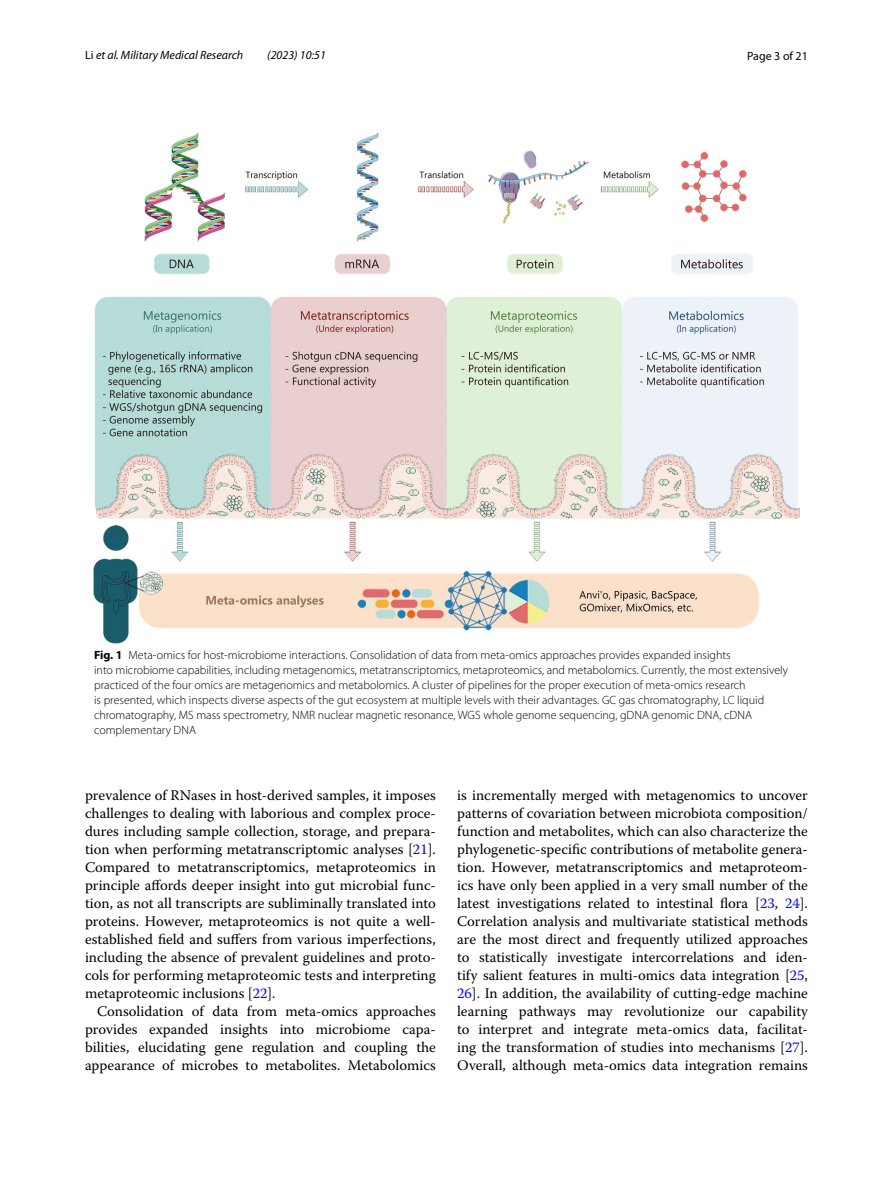
<style>
.page{position:relative;width:893px;height:1187px;background:#fff}
.page>*{position:absolute;margin:0;border:0;box-sizing:border-box;transform-origin:0 0}
.t1{font:14.7px/18px "Warnock Pro";color:#000;text-align:justify}
.t2{font:300 12px/15px "Myriad Pro";color:#000}
.t3{font:italic 12px "Myriad Pro";color:#000}
.t4{font:12px "Myriad Pro";color:#000}
.s1{font-style:normal}
.s2{font-weight:700}
.s3{color:#00f}
</style>
<div class="page">
<img style="left:94px;top:133px;width:705px;height:510px">
<p class="t3" style="left:85px;top:48px;width:160px"><span class="s1">Li</span> et al. Military Medical Research</p>
<p class="t3" style="left:267px;top:48px;width:60px">(2023) 10:51</p>
<p class="t4" style="left:747px;top:48px;width:62px">Page 3 of 21</p>
<p class="t2" style="left:94px;top:647px;width:696px"><span class="s2">Fig. 1</span> Meta-omics for host-microbiome interactions. Consolidation of data from meta-omics approaches provides expanded insights<br>into microbiome capabilities, including metagenomics, metatranscriptomics, metaproteomics, and metabolomics. Currently, the most extensively practiced of the four omics are metagenomics and metabolomics. A cluster of pipelines for the proper execution of meta-omics research<br>is presented, which inspects diverse aspects of the gut ecosystem at multiple levels with their advantages. GC gas chromatography, LC liquid chromatography, MS mass spectrometry, NMR nuclear magnetic resonance, WGS whole genome sequencing, gDNA genomic DNA, cDNA complementary DNA</p>
<p class="t1" style="left:85px;top:786px;width:352px">prevalence of RNases in host-derived samples, it imposes challenges to dealing with laborious and complex proce&shy;dures including sample collection, storage, and prepara&shy;tion when performing metatranscriptomic analyses [<span class="s3">21</span>].<br>Compared to metatranscriptomics, metaproteomics in principle affords deeper insight into gut microbial func&shy;tion, as not all transcripts are subliminally translated into proteins. However, metaproteomics is not quite a well&shy;established field and suffers from various imperfections, including the absence of prevalent guidelines and proto&shy;cols for performing metaproteomic tests and interpreting metaproteomic inclusions [<span class="s3">22</span>].</p>
<p class="t1" style="left:85px;top:1002px;width:352px;text-indent:12px">Consolidation of data from meta-omics approaches provides expanded insights into microbiome capa&shy;bilities, elucidating gene regulation and coupling the appearance of microbes to metabolites. Metabolomics</p>
<p class="t1" style="left:457px;top:786px;width:352px">is incrementally merged with metagenomics to uncover patterns of covariation between microbiota composition/ function and metabolites, which can also characterize the phylogenetic-specific contributions of metabolite genera&shy;tion. However, metatranscriptomics and metaproteom&shy;ics have only been applied in a very small number of the latest investigations related to intestinal flora [<span class="s3">23</span>, <span class="s3">24</span>].<br>Correlation analysis and multivariate statistical methods are the most direct and frequently utilized approaches to statistically investigate intercorrelations and iden&shy;tify salient features in multi-omics data integration [<span class="s3">25</span>, <span class="s3">26</span>]. In addition, the availability of cutting-edge machine learning pathways may revolutionize our capability to interpret and integrate meta-omics data, facilitat&shy;ing the transformation of studies into mechanisms [<span class="s3">27</span>].<br>Overall, although meta-omics data integration remains</p>
</div>
